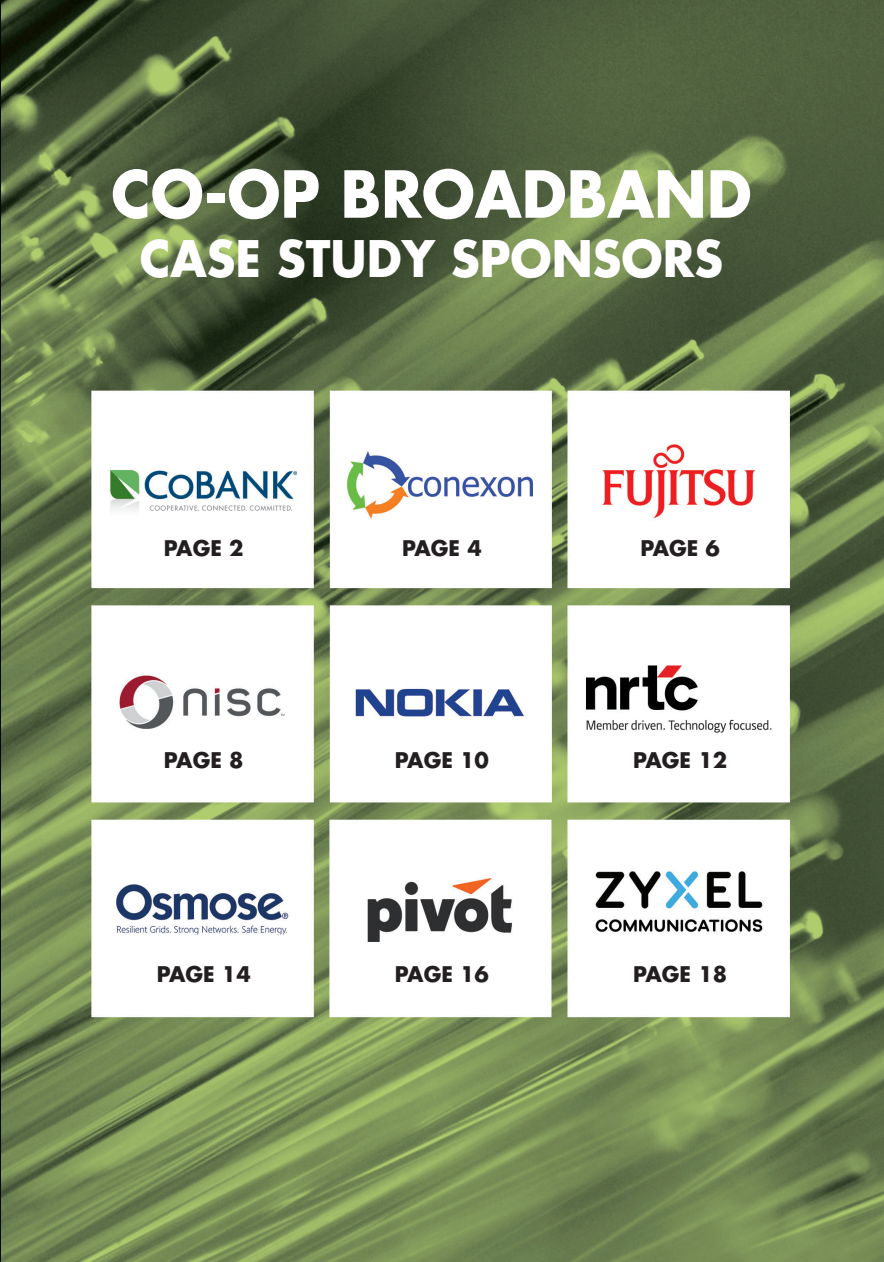
<style>
.page{position:relative;width:884px;height:1262px;background:#fff}
.page>*{position:absolute;margin:0;border:0;box-sizing:border-box;transform-origin:0 0}
.t1{font:700 63px "Futura";color:#fff;scale:.95 1}
.t2{font:700 49px "Futura";color:#fff;scale:.95 1}
.website{font:700 21px "Futura";color:#231f20}
</style>
<div class="page">
<img style="left:1px;top:0;width:883px;height:1262px">
<hr style="left:0;top:0;width:1px;height:1262px;background:#060705">
<svg style="left:1px;top:0;width:1px;height:21px"></svg>
<p class="t1" style="left:111px;top:150px;width:675px">CO-OP BROADBAND</p>
<p class="t2" style="left:140px;top:225px;width:615px">CASE STUDY SPONSORS</p>
<p class="website" style="left:164px;top:533px;width:81px">PAGE 2</p>
<p class="website" style="left:402px;top:533px;width:81px">PAGE 4</p>
<p class="website" style="left:640px;top:533px;width:81px">PAGE 6</p>
<p class="website" style="left:164px;top:745px;width:81px">PAGE 8</p>
<p class="website" style="left:395px;top:745px;width:95px">PAGE 10</p>
<p class="website" style="left:633px;top:745px;width:95px">PAGE 12</p>
<p class="website" style="left:157px;top:959px;width:95px">PAGE 14</p>
<p class="website" style="left:395px;top:959px;width:95px">PAGE 16</p>
<p class="website" style="left:633px;top:959px;width:95px">PAGE 18</p>
</div>
